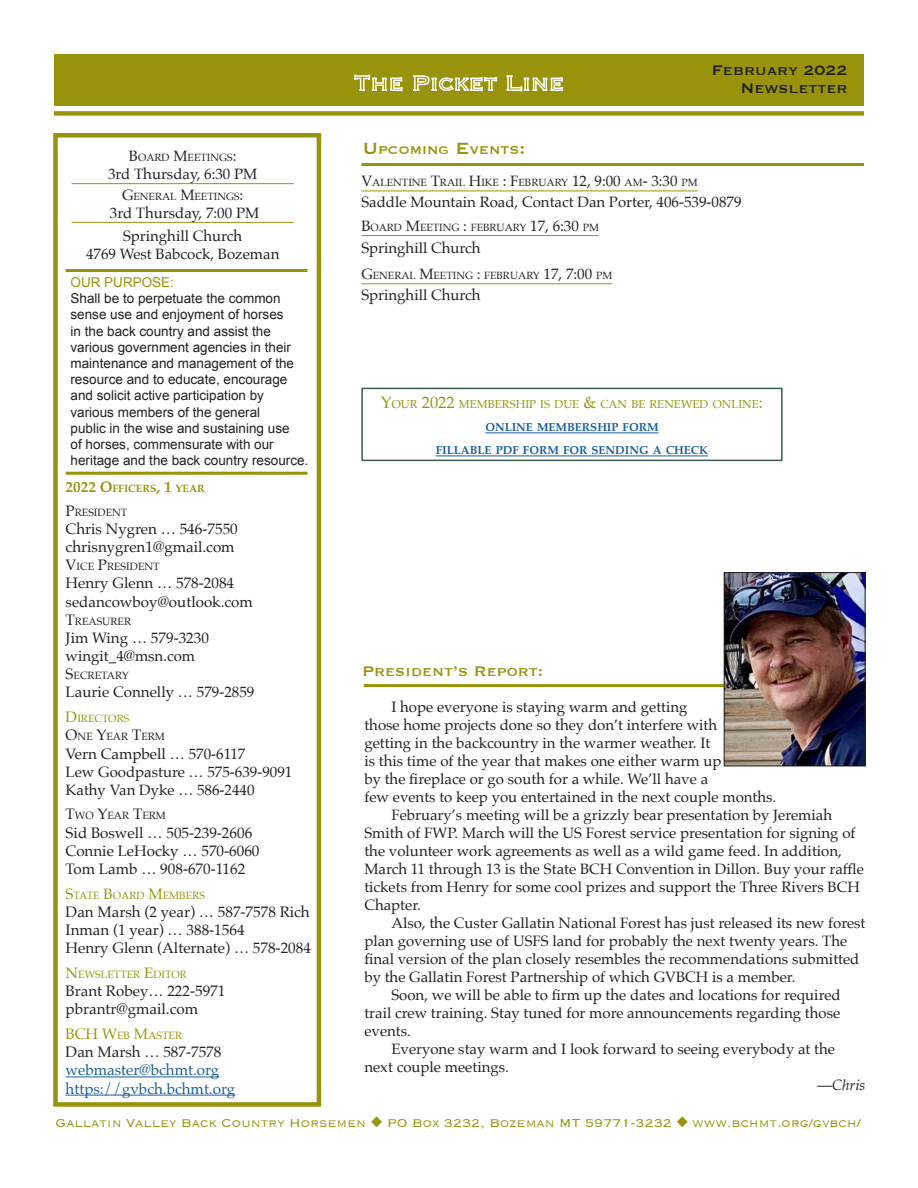
<style>
.page{position:relative;width:918px;height:1188px;background:#fff}
.page>*{position:absolute;margin:0;border:0;box-sizing:border-box;transform-origin:0 0}
.t1{font:18px "Copperplate";color:#231f20}
.t2{font:18px "Copperplate";color:#98930a}
.gvbch_minutes{font:15.15px/18.1px "Palatino";color:#231f20}
.t3{font:15.15px "Palatino";color:#175d9e}
.pres_note{font:15px/18px "Palatino";color:#231f20}
.t4{font:300 15px "Copperplate";letter-spacing:-.005em;color:#98930a}
.calendar_event_PLACE{font:15px "Palatino";color:#231f20}
.pres_note-2{font:italic 15px "Palatino";color:#231f20}
.t5{font:14.7px "Copperplate";color:#98930a}
.t6{font:13.5px/16.2px "Arial";color:#231f20}
.t7{font:13.5px "Arial";color:#98930a}
.calendar_event{font:700 11.55px "Palatino";color:#175d9e}
.calendar_event-2{font:11.55px "Palatino";color:#98930a}
.gvbch_minutes-2{font:10.65px "Palatino";color:#231f20}
.t8{font:10.65px "Palatino";color:#98930a}
.t9{font:700 10.65px "Palatino";color:#98930a}
.calendar_event-3{font:10.5px "Palatino";color:#231f20}
.s1{font-size:15px}
.s2{font-size:15.15px}
.s3{font-size:21px}
.s4{font-size:16.5px}
.s5{font-style:normal}
</style>
<div class="page">
<div style="left:53px;top:133px;width:268px;height:974px;border:4px solid #98930a"></div>
<hr style="left:66px;top:472px;width:242px;height:3px;background:#98930a">
<hr style="left:66px;top:269px;width:242px;height:3px;background:#98930a">
<hr style="left:66px;top:1076px;width:153px;height:1px;background:#175d9e">
<hr style="left:66px;top:1095px;width:169px;height:1px;background:#175d9e">
<hr style="left:71px;top:183px;width:223px;height:1px;background:#98930a">
<hr style="left:71px;top:222px;width:223px;height:1px;background:#98930a">
<div style="left:54px;top:54px;width:810px;height:52px;background:#98930a"></div>
<div style="left:54px;top:111px;width:810px;height:5px;background:#98930a"></div>
<svg style="left:354px;top:74px;width:49px;height:18px"></svg>
<svg style="left:413px;top:75px;width:85px;height:17px"></svg>
<svg style="left:506px;top:75px;width:58px;height:17px"></svg>
<hr style="left:361px;top:191px;width:337px;height:1px;background:#98930a">
<hr style="left:361px;top:235px;width:238px;height:1px;background:#98930a">
<hr style="left:361px;top:283px;width:251px;height:1px;background:#98930a">
<hr style="left:364px;top:684px;width:368px;height:3px;background:#98930a">
<img style="left:726px;top:574px;width:138px;height:190px">
<div style="left:724px;top:572px;width:142px;height:194px;border:1px solid #231f20"></div>
<hr style="left:361px;top:163px;width:503px;height:3px;background:#98930a">
<div style="left:361px;top:388px;width:422px;height:73px;border:2px solid #3d5c4b"></div>
<hr style="left:485px;top:432px;width:174px;height:1px;background:#175d9e">
<hr style="left:436px;top:455px;width:272px;height:1px;background:#175d9e">
<p class="calendar_event-3" style="left:129px;top:149px;width:109px"><span class="s1">B</span>OARD <span class="s1">M</span>EETINGS<span class="s1">:</span></p>
<p class="pres_note" style="left:108px;top:165px;width:151px">3rd Thursday, 6:30 PM</p>
<p class="calendar_event-3" style="left:122px;top:187px;width:123px"><span class="s1">G</span>ENERAL <span class="s1">M</span>EETINGS<span class="s1">:</span></p>
<p class="pres_note" style="left:110px;top:203px;width:151px">3rd Thursday, 7:00 PM</p>
<p class="pres_note" style="left:123px;top:227px;width:121px">Springhill Church</p>
<p class="pres_note" style="left:86px;top:245px;width:195px">4769 West Babcock, Bozeman</p>
<p class="t7" style="left:70px;top:273px;width:105px">OUR PURPOSE:</p>
<p class="t6" style="left:70px;top:291px;width:239px">Shall be to perpetuate the common sense use and enjoyment of horses<br>in the back country and assist the various government agencies in their maintenance and management of the resource and to educate, encourage and solicit active participation by various members of the general<br>public in the wise and sustaining use<br>of horses, commensurate with our heritage and the back country resource.</p>
<p class="t9" style="left:66px;top:479px;width:141px"><span class="s2">2022 O</span>FFICERS<span class="s2">, 1</span> YEAR</p>
<p class="gvbch_minutes-2" style="left:66px;top:503px;width:63px"><span class="s2">P</span>RESIDENT</p>
<p class="gvbch_minutes" style="left:66px;top:519px;width:174px">Chris Nygren … 546-7550</p>
<p class="gvbch_minutes" style="left:66px;top:538px;width:171px">chrisnygren1@gmail.com</p>
<p class="gvbch_minutes-2" style="left:66px;top:558px;width:96px"><span class="s2">V</span>ICE <span class="s2">P</span>RESIDENT</p>
<p class="gvbch_minutes" style="left:66px;top:574px;width:170px">Henry Glenn … 578-2084</p>
<p class="gvbch_minutes" style="left:66px;top:592px;width:189px">sedancowboy@outlook.com</p>
<p class="gvbch_minutes-2" style="left:66px;top:612px;width:67px"><span class="s2">T</span>REASURER</p>
<p class="gvbch_minutes" style="left:66px;top:629px;width:145px">Jim Wing … 579-3230</p>
<p class="pres_note" style="left:66px;top:647px;width:131px">wingit_4@msn.com</p>
<p class="gvbch_minutes-2" style="left:66px;top:667px;width:65px"><span class="s2">S</span>ECRETARY</p>
<p class="gvbch_minutes" style="left:66px;top:683px;width:190px">Laurie Connelly … <span class="s1">579-2859</span></p>
<p class="t8" style="left:66px;top:710px;width:65px"><span class="s2">D</span>IRECTORS</p>
<p class="gvbch_minutes-2" style="left:66px;top:728px;width:101px"><span class="s2">O</span>NE <span class="s2">Y</span>EAR <span class="s2">T</span>ERM</p>
<p class="gvbch_minutes" style="left:66px;top:744px;width:181px">Vern Campbell … <span class="s1">570-6117</span></p>
<p class="pres_note" style="left:66px;top:762px;width:228px">Lew Goodpasture … 575-639-9091</p>
<p class="pres_note" style="left:66px;top:781px;width:191px">Kathy Van Dyke … 586-2440</p>
<p class="gvbch_minutes-2" style="left:66px;top:807px;width:102px"><span class="s2">T</span>WO <span class="s2">Y</span>EAR <span class="s2">T</span>ERM</p>
<p class="gvbch_minutes" style="left:66px;top:823px;width:188px">Sid Boswell … 505-239-2606</p>
<p class="gvbch_minutes" style="left:66px;top:841px;width:195px">Connie LeHocky … 570-6060</p>
<p class="gvbch_minutes" style="left:66px;top:860px;width:181px">Tom Lamb … 908-670-1162</p>
<p class="t8" style="left:66px;top:886px;width:141px"><span class="s2">S</span>TATE <span class="s2">B</span>OARD <span class="s2">M</span>EMBERS</p>
<p class="gvbch_minutes" style="left:66px;top:903px;width:246px">Dan Marsh (2 year) … 587-7578 Rich<br>Inman (1 year) … 388-1564</p>
<p class="gvbch_minutes" style="left:66px;top:939px;width:247px">Henry Glenn (Alternate) … 578-2084</p>
<p class="t8" style="left:66px;top:965px;width:123px"><span class="s2">N</span>EWSLETTER <span class="s2">E</span>DITOR</p>
<p class="gvbch_minutes" style="left:66px;top:982px;width:161px">Brant Robey… 222-5971</p>
<p class="gvbch_minutes" style="left:66px;top:1000px;width:134px">pbrantr@gmail.com</p>
<p class="t8" style="left:66px;top:1027px;width:118px"><span class="s2">BCH W</span>EB <span class="s2">M</span>ASTER</p>
<p class="gvbch_minutes" style="left:66px;top:1043px;width:157px">Dan Marsh … 587-7578</p>
<p class="t3" style="left:66px;top:1058px;width:155px">webmaster@bchmt.org</p>
<p class="t3" style="left:66px;top:1076px;width:171px">https://gvbch.bchmt.org</p>
<p class="t5" style="left:363px;top:140px;width:164px"><span class="s3">U</span>pcoming <span class="s3">E</span>vents<span class="s3">:</span></p>
<p class="t1" style="left:712px;top:59px;width:137px">February 2022</p>
<p class="t1" style="left:740px;top:77px;width:109px">Newsletter</p>
<p class="calendar_event-3" style="left:361px;top:174px;width:338px"><span class="s1">V</span>ALENTINE <span class="s1">T</span>RAIL <span class="s1">H</span>IKE <span class="s1">: F</span>EBRUARY <span class="s1">12, 9:00</span> AM<span class="s1">- 3:30</span> PM</p>
<p class="calendar_event_PLACE" style="left:361px;top:190px;width:382px">Saddle Mountain Road, Contact Dan Porter, 406-539-0879</p>
<p class="calendar_event-3" style="left:361px;top:219px;width:239px"><span class="s1">B</span>OARD <span class="s1">M</span>EETING <span class="s1">:</span> FEBRUARY <span class="s1">17, 6:30</span> PM</p>
<p class="calendar_event_PLACE" style="left:361px;top:235px;width:121px">Springhill Church</p>
<p class="calendar_event-3" style="left:361px;top:267px;width:252px"><span class="s1">G</span>ENERAL <span class="s1">M</span>EETING <span class="s1">:</span> FEBRUARY <span class="s1">17, 7:00</span> PM</p>
<p class="calendar_event_PLACE" style="left:361px;top:282px;width:121px">Springhill Church</p>
<p class="calendar_event-2" style="left:381px;top:395px;width:384px"><span class="s4">Y</span>OUR <span class="s4">2022</span> MEMBERSHIP IS DUE <span class="s4">&amp;</span> CAN BE RENEWED ONLINE<span class="s4">:</span></p>
<p class="calendar_event" style="left:485px;top:417px;width:175px">ONLINE MEMBERSHIP FORM</p>
<p class="calendar_event" style="left:436px;top:440px;width:274px">FILLABLE PDF FORM FOR SENDING A CHECK</p>
<p class="t2" style="left:362px;top:659px;width:183px">President’s Report:</p>
<p class="pres_note" style="left:364px;top:698px;width:413px;text-indent:27px">I hope everyone is staying warm and getting<br>those home projects done so they don’t interfere with<br>getting in the backcountry in the warmer weather. It<br>is this time of the year that makes one either warm up<br>by the fireplace or go south for a while. We’ll have a<br>few events to keep you entertained in the next couple months.</p>
<p class="pres_note" style="left:364px;top:806px;width:501px;text-indent:27px">February’s meeting will be a grizzly bear presentation by Jeremiah Smith of FWP. March will the US Forest service presentation for signing of the volunteer work agreements as well as a wild game feed. In addition, March 11 through 13 is the State BCH Convention in Dillon. Buy your raffle tickets from Henry for some cool prizes and support the Three Rivers BCH Chapter.</p>
<p class="pres_note" style="left:364px;top:914px;width:503px;text-indent:27px">Also, the Custer Gallatin National Forest has just released its new forest plan governing use of USFS land for probably the next twenty years. The final version of the plan closely resembles the recommendations submitted by the Gallatin Forest Partnership of which GVBCH is a member.</p>
<p class="pres_note" style="left:364px;top:986px;width:478px;text-align:justify;text-indent:27px">Soon, we will be able to firm up the dates and locations for required trail crew training. Stay tuned for more announcements regarding those events.</p>
<p class="pres_note" style="left:364px;top:1040px;width:472px;text-indent:27px">Everyone stay warm and I look forward to seeing everybody at the next couple meetings.</p>
<p class="pres_note-2" style="left:817px;top:1072px;width:50px"><span class="s5">—</span>Chris</p>
<p class="t4" style="left:56px;top:1113px;width:807px">Gallatin Valley Back Country Horsemen ◆ PO Box 3232, Bozeman MT 59771-3232 ◆ www.bchmt.org/gvbch/</p>
</div>
